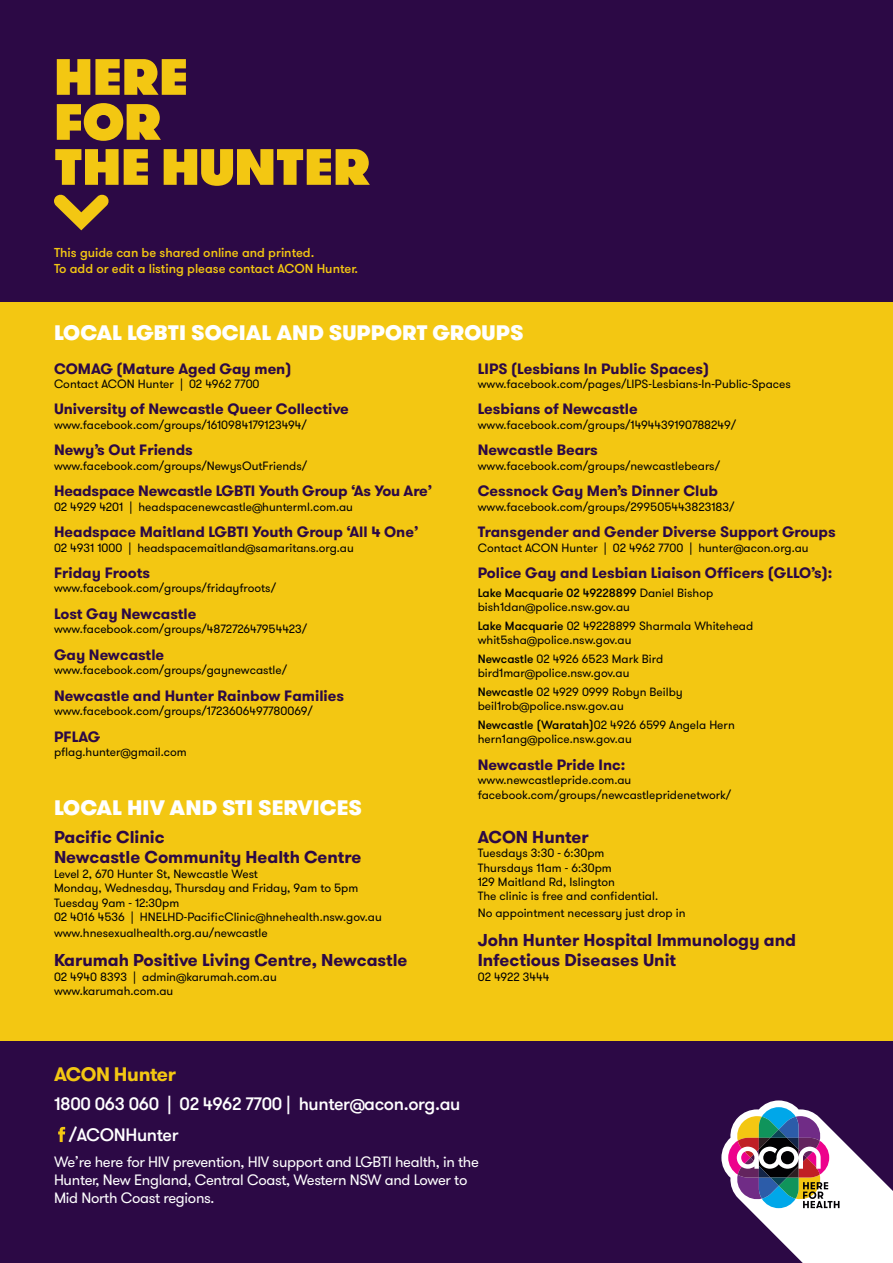
<style>
.page{position:relative;width:893px;height:1263px;background:#2c0945}
.page>*{position:absolute;margin:0;border:0;box-sizing:border-box;transform-origin:0 0}
.here_for{font:800 51px "GT Walsheim";letter-spacing:-.01em;color:#f3c712}
.heading{font:900 21px "GT Walsheim";letter-spacing:.005em;color:#fff}
.t1{font:700 19.5px "GT Walsheim";letter-spacing:-.02em;color:#f3c712}
.t2{font:500 18px "GT Walsheim";letter-spacing:-.02em;color:#fff}
.org_name{font:700 17.25px/20.5px "GT Walsheim";color:#2c0945}
.org_name-2{font:700 15px "GT Walsheim";color:#2c0945}
.t3{font:15px/18px "GT Walsheim";letter-spacing:-.02em;color:#fff}
.body{font:700 15px "GT Walsheim";color:#2c0945}
.t4{font:500 12.9px "GT Walsheim";color:#f3c712}
.body-2{font:12px/14.4px "GT Walsheim";color:#020103}
.s1{font-weight:500}
</style>
<div class="page">
<svg style="left:54px;top:194px;width:55px;height:36px"></svg>
<div style="left:0;top:302px;width:893px;height:738px;background:#f3c712"></div>
<svg style="left:721px;top:1100px;width:172px;height:163px"></svg>
<svg style="left:58px;top:1127px;width:7px;height:15px"></svg>
<p class="here_for" style="left:54px;top:41px;width:136px">HERE</p>
<p class="here_for" style="left:54px;top:86px;width:109px">FOR</p>
<p class="here_for" style="left:54px;top:131px;width:318px">THE HUNTER</p>
<p class="t4" style="left:54px;top:245px;width:262px">This guide can be shared online and printed.</p>
<p class="t4" style="left:54px;top:261px;width:306px">To add or edit a listing please contact ACON Hunter.</p>
<p class="heading" style="left:54px;top:319px;width:471px">LOCAL LGBTI SOCIAL AND SUPPORT GROUPS</p>
<p class="org_name-2" style="left:54px;top:358px;width:239px">COMAG (Mature Aged Gay men)</p>
<p class="body-2" style="left:54px;top:377px;width:207px">Contact ACON Hunter | 02 4962 7700</p>
<p class="org_name-2" style="left:54px;top:399px;width:296px">University of Newcastle Queer Collective</p>
<p class="body-2" style="left:54px;top:418px;width:254px">www.facebook.com/groups/1610984179123494/</p>
<p class="org_name-2" style="left:54px;top:440px;width:140px">Newy’s Out Friends</p>
<p class="body-2" style="left:54px;top:459px;width:255px">www.facebook.com/groups/NewysOutFriends/</p>
<p class="org_name-2" style="left:54px;top:481px;width:380px">Headspace Newcastle LGBTI Youth Group ‘As You Are’</p>
<p class="body-2" style="left:54px;top:500px;width:301px">02 4929 4201 | headspacenewcastle@hunterml.com.au</p>
<p class="org_name-2" style="left:54px;top:522px;width:366px">Headspace Maitland LGBTI Youth Group ‘All 4 One’</p>
<p class="body-2" style="left:54px;top:540px;width:301px">02 4931 1000 | headspacemaitland@samaritans.org.au</p>
<p class="org_name-2" style="left:54px;top:563px;width:98px">Friday Froots</p>
<p class="body-2" style="left:54px;top:581px;width:223px">www.facebook.com/groups/fridayfroots/</p>
<p class="org_name-2" style="left:54px;top:604px;width:144px">Lost Gay Newcastle</p>
<p class="body-2" style="left:54px;top:622px;width:255px">www.facebook.com/groups/487272647954423/</p>
<p class="org_name-2" style="left:54px;top:645px;width:112px">Gay Newcastle</p>
<p class="body-2" style="left:54px;top:663px;width:235px">www.facebook.com/groups/gaynewcastle/</p>
<p class="org_name-2" style="left:54px;top:686px;width:292px">Newcastle and Hunter Rainbow Families</p>
<p class="body-2" style="left:54px;top:704px;width:260px">www.facebook.com/groups/1723606497780069/</p>
<p class="org_name-2" style="left:54px;top:727px;width:48px">PFLAG</p>
<p class="body-2" style="left:54px;top:745px;width:134px">pflag.hunter@gmail.com</p>
<p class="org_name-2" style="left:478px;top:358px;width:233px">LIPS (Lesbians In Public Spaces)</p>
<p class="body-2" style="left:478px;top:377px;width:315px">www.facebook.com/pages/LIPS-Lesbians-In-Public-Spaces</p>
<p class="org_name-2" style="left:478px;top:399px;width:162px">Lesbians of Newcastle</p>
<p class="body-2" style="left:478px;top:418px;width:260px">www.facebook.com/groups/1494439190788249/</p>
<p class="org_name-2" style="left:478px;top:440px;width:122px">Newcastle Bears</p>
<p class="body-2" style="left:478px;top:459px;width:244px">www.facebook.com/groups/newcastlebears/</p>
<p class="org_name-2" style="left:478px;top:481px;width:242px">Cessnock Gay Men’s Dinner Club</p>
<p class="body-2" style="left:478px;top:500px;width:258px">www.facebook.com/groups/299505443823183/</p>
<p class="org_name-2" style="left:478px;top:522px;width:360px">Transgender and Gender Diverse Support Groups</p>
<p class="body-2" style="left:478px;top:540px;width:332px">Contact ACON Hunter | 02 4962 7700 | hunter@acon.org.au</p>
<p class="org_name-2" style="left:478px;top:563px;width:356px">Police Gay and Lesbian Liaison Officers (GLLO’s):</p>
<p class="body-2" style="left:478px;top:586px;width:237px"><span class="s1">Lake Macquarie 02 49228899</span> Daniel Bishop bish1dan@police.nsw.gov.au</p>
<p class="body-2" style="left:478px;top:619px;width:277px"><span class="s1">Lake Macquarie</span> 02 49228899 Sharmala Whitehead whit5sha@police.nsw.gov.au</p>
<p class="body-2" style="left:478px;top:652px;width:187px"><span class="s1">Newcastle</span> 02 4926 6523 Mark Bird bird1mar@police.nsw.gov.au</p>
<p class="body-2" style="left:478px;top:685px;width:206px"><span class="s1">Newcastle</span> 02 4929 0999 Robyn Beilby beil1rob@police.nsw.gov.au</p>
<p class="body-2" style="left:478px;top:718px;width:259px"><span class="s1">Newcastle (Waratah)</span>02 4926 6599 Angela Hern hern1ang@police.nsw.gov.au</p>
<p class="body" style="left:478px;top:755px;width:149px">Newcastle Pride Inc:</p>
<p class="body-2" style="left:478px;top:773px;width:155px">www.newcastlepride.com.au</p>
<p class="body-2" style="left:478px;top:787px;width:255px">facebook.com/groups/newcastlepridenetwork/</p>
<p class="heading" style="left:54px;top:793px;width:309px">LOCAL HIV AND STI SERVICES</p>
<p class="org_name" style="left:54px;top:827px;width:309px">Pacific Clinic<br>Newcastle Community Health Centre</p>
<p class="body-2" style="left:54px;top:867px;width:205px">Level 2, 670 Hunter St, Newcastle West</p>
<p class="body-2" style="left:54px;top:881px;width:306px">Monday, Wednesday, Thursday and Friday, 9am to 5pm</p>
<p class="body-2" style="left:54px;top:895px;width:127px">Tuesday 9am - 12:30pm</p>
<p class="body-2" style="left:54px;top:910px;width:329px">02 4016 4536 | HNELHD-PacificClinic@hnehealth.nsw.gov.au</p>
<p class="body-2" style="left:54px;top:926px;width:215px">www.hnesexualhealth.org.au/newcastle</p>
<p class="org_name" style="left:54px;top:950px;width:355px">Karumah Positive Living Centre, Newcastle</p>
<p class="body-2" style="left:54px;top:970px;width:224px">02 4940 8393 | admin@karumah.com.au www.karumah.com.au</p>
<p class="org_name" style="left:478px;top:827px;width:112px">ACON Hunter</p>
<p class="body-2" style="left:478px;top:846px;width:128px">Tuesdays 3:30 - 6:30pm</p>
<p class="body-2" style="left:478px;top:860px;width:136px">Thursdays 11am - 6:30pm</p>
<p class="body-2" style="left:478px;top:875px;width:139px">129 Maitland Rd, Islington</p>
<p class="body-2" style="left:478px;top:889px;width:182px">The clinic is free and confidential.</p>
<p class="body-2" style="left:478px;top:905px;width:209px">No appointment necessary just drop in</p>
<p class="org_name" style="left:478px;top:929px;width:320px">John Hunter Hospital Immunology and<br>Infectious Diseases Unit</p>
<p class="body-2" style="left:478px;top:970px;width:73px">02 4922 3444</p>
<p class="t1" style="left:54px;top:1062px;width:123px">ACON Hunter</p>
<p class="t2" style="left:54px;top:1092px;width:408px">1800 063 060 | 02 4962 7700 | hunter@acon.org.au</p>
<p class="t2" style="left:69px;top:1123px;width:111px">/ACONHunter</p>
<p class="t3" style="left:54px;top:1153px;width:426px">We’re here for HIV prevention, HIV support and LGBTI health, in the<br>Hunter, New England, Central Coast, Western NSW and Lower to<br>Mid North Coast regions.</p>
</div>
